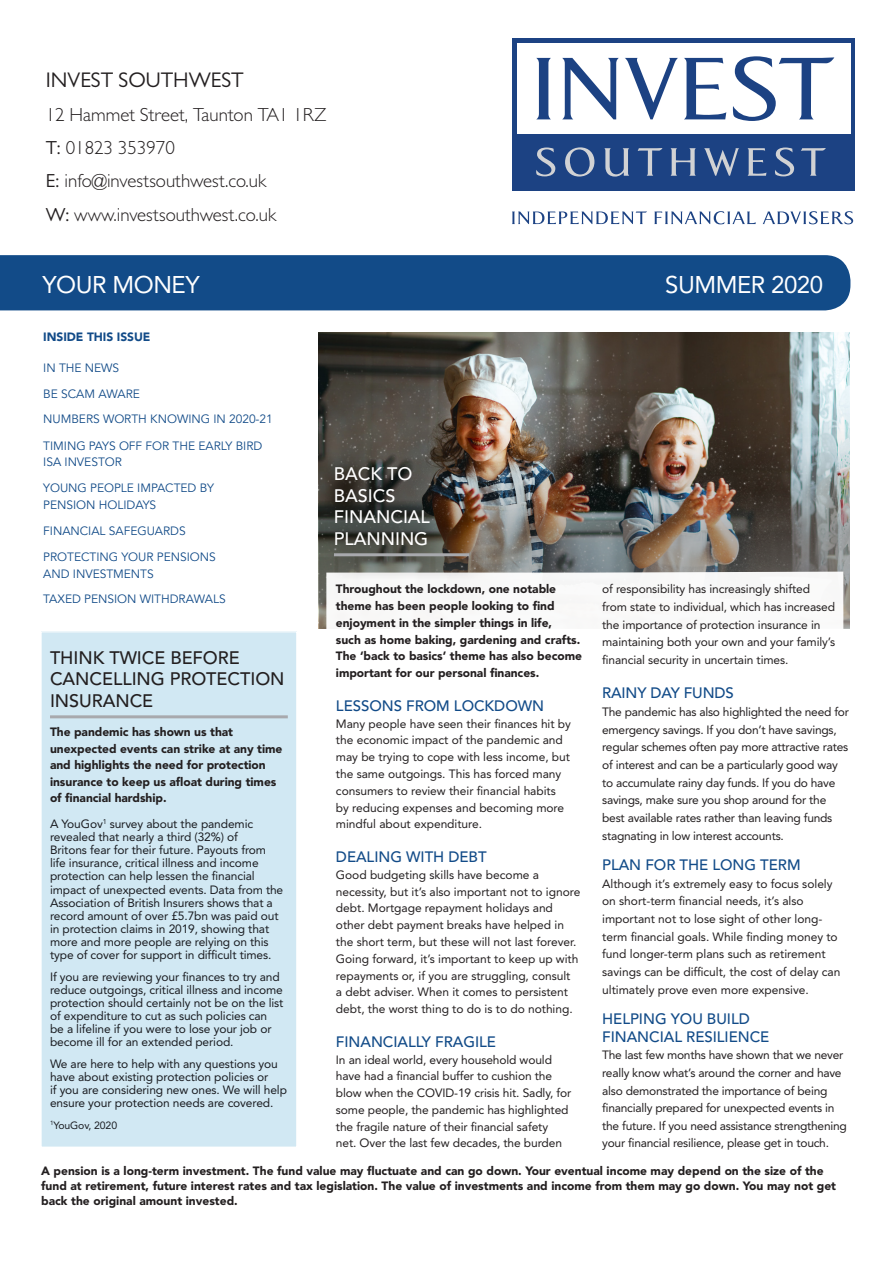
<style>
.page{position:relative;width:893px;height:1263px;background:#fff}
.page>*{position:absolute;margin:0;border:0;box-sizing:border-box;transform-origin:0 0}
.t1{font:24px "Avenir LT Std";letter-spacing:-.02em;color:#fff}
.t2{font:21.3px "Gill Sans MT Pro";color:#231f20}
.t3{font:300 18.9px/33.5px "Gill Sans MT Pro";color:#231f20}
.heading_1{font:500 18px/21.6px "Avenir LT Std";letter-spacing:-.005em;color:#231f20}
.heading_1-2{font:500 18px/21.6px "Avenir LT Std";letter-spacing:-.005em;color:#fff}
.heading_2{font:500 15px/17.7px "Avenir LT Std";letter-spacing:-.005em;color:#124b88}
.body_text{font:12px/17.7px "Avenir LT Std";letter-spacing:-.01em;color:#231f20}
.body_text-2{font:12px/13px "Avenir LT Std";letter-spacing:-.01em;color:#1a1c21}
.body_text-3{font:900 12px/16.8px "Avenir LT Std";letter-spacing:-.005em;color:#231f20}
.warning_statement{font:900 12px/15px "Avenir LT Std";color:#231f20}
.this_issue_contents{font:12px/16.5px "Avenir LT Std";letter-spacing:-.005em;color:#124b88}
.Inside_this_issue_he{font:900 12px "Avenir LT Std";letter-spacing:-.005em;color:#124b88}
.body_text-4{font:10.5px "Avenir LT Std";letter-spacing:-.01em;color:#1a1c21}
.s1{font-weight:400}
</style>
<div class="page">
<img style="left:319px;top:332px;width:530px;height:297px">
<img style="left:319px;top:369px;width:530px;height:259px">
<svg style="left:326px;top:572px;width:517px;height:57px"></svg>
<div style="left:0;top:255px;width:850px;height:55px;background:#124b88"></div>
<div style="left:41px;top:632px;width:256px;height:515px;background:#d1e8f3"></div>
<hr style="left:50px;top:715px;width:238px;height:3px;background:#a8a9ad">
<div style="left:41px;top:631px;width:256px;height:516px;border:1px solid #fff"></div>
<div style="left:323px;top:454px;width:169px;height:127px;background:#231f20;opacity:.96"></div>
<hr style="left:334px;top:553px;width:135px;height:3px;background:#a8a9ad">
<div style="left:512px;top:38px;width:343px;height:153px;background:#1c4283"></div>
<div style="left:517px;top:43px;width:333px;height:90px;background:#fff"></div>
<svg style="left:536px;top:58px;width:15px;height:61px"></svg>
<svg style="left:562px;top:58px;width:57px;height:61px"></svg>
<svg style="left:625px;top:58px;width:53px;height:61px"></svg>
<svg style="left:684px;top:58px;width:42px;height:61px"></svg>
<svg style="left:733px;top:56px;width:101px;height:65px"></svg>
<svg style="left:536px;top:147px;width:19px;height:29px"></svg>
<svg style="left:565px;top:147px;width:29px;height:30px"></svg>
<svg style="left:604px;top:148px;width:25px;height:29px"></svg>
<svg style="left:638px;top:148px;width:24px;height:28px"></svg>
<svg style="left:670px;top:148px;width:26px;height:28px"></svg>
<svg style="left:704px;top:148px;width:35px;height:28px"></svg>
<svg style="left:747px;top:148px;width:19px;height:28px"></svg>
<svg style="left:775px;top:147px;width:19px;height:29px"></svg>
<svg style="left:801px;top:148px;width:25px;height:28px"></svg>
<svg style="left:512px;top:211px;width:135px;height:13px"></svg>
<svg style="left:654px;top:211px;width:102px;height:13px"></svg>
<svg style="left:763px;top:211px;width:90px;height:13px"></svg>
<p class="t2" style="left:46px;top:67px;width:200px">INVEST SOUTHWEST</p>
<p class="t3" style="left:46px;top:97px;width:282px">12 Hammet Street, Taunton TA1 1RZ<br><span class="s1">T:</span> 01823 353970<br><span class="s1">E:</span> info@investsouthwest.co.uk<br><span class="s1">W:</span> www.investsouthwest.co.uk</p>
<p class="t1" style="left:43px;top:271px;width:159px">YOUR MONEY</p>
<p class="t1" style="left:665px;top:271px;width:159px">SUMMER 2020</p>
<p class="Inside_this_issue_he" style="left:43px;top:330px;width:109px">INSIDE THIS ISSUE</p>
<p class="this_issue_contents" style="left:43px;top:360px;width:77px">IN THE NEWS</p>
<p class="this_issue_contents" style="left:43px;top:386px;width:98px">BE SCAM AWARE</p>
<p class="this_issue_contents" style="left:43px;top:411px;width:231px">NUMBERS WORTH KNOWING IN 2020-21</p>
<p class="this_issue_contents" style="left:43px;top:437px;width:221px">TIMING PAYS OFF FOR THE EARLY BIRD<br>ISA INVESTOR</p>
<p class="this_issue_contents" style="left:43px;top:480px;width:172px">YOUNG PEOPLE IMPACTED BY<br>PENSION HOLIDAYS</p>
<p class="this_issue_contents" style="left:43px;top:523px;width:144px">FINANCIAL SAFEGUARDS</p>
<p class="this_issue_contents" style="left:43px;top:549px;width:174px">PROTECTING YOUR PENSIONS<br>AND INVESTMENTS</p>
<p class="this_issue_contents" style="left:43px;top:590px;width:184px">TAXED PENSION WITHDRAWALS</p>
<p class="heading_1-2" style="left:334px;top:463px;width:97px">BACK TO<br>BASICS<br>FINANCIAL<br>PLANNING</p>
<p class="body_text" style="left:602px;top:580px;width:235px">of responsibility has increasingly shifted from state to individual, which has increased the importance of protection insurance in maintaining both your own and your family’s financial security in uncertain times.</p>
<p class="heading_2" style="left:602px;top:685px;width:133px">RAINY DAY FUNDS</p>
<p class="body_text" style="left:602px;top:703px;width:248px">The pandemic has also highlighted the need for emergency savings. If you don’t have savings, regular schemes often pay more attractive rates of interest and can be a particularly good way to accumulate rainy day funds. If you do have savings, make sure you shop around for the best available rates rather than leaving funds stagnating in low interest accounts.</p>
<p class="heading_2" style="left:602px;top:856px;width:200px">PLAN FOR THE LONG TERM</p>
<p class="body_text" style="left:602px;top:875px;width:240px">Although it’s extremely easy to focus solely on short-term financial needs, it’s also important not to lose sight of other long&shy;term financial goals. While finding money to fund longer-term plans such as retirement savings can be difficult, the cost of delay can ultimately prove even more expensive.</p>
<p class="heading_2" style="left:602px;top:1010px;width:169px">HELPING YOU BUILD<br>FINANCIAL RESILIENCE</p>
<p class="body_text" style="left:602px;top:1046px;width:246px">The last few months have shown that we never really know what’s around the corner and have also demonstrated the importance of being financially prepared for unexpected events in the future. If you need assistance strengthening your financial resilience, please get in touch.</p>
<p class="body_text-3" style="left:336px;top:581px;width:248px">Throughout the lockdown, one notable theme has been people looking to find enjoyment in the simpler things in life,<br>such as home baking, gardening and crafts.<br>The ‘back to basics’ theme has also become important for our personal finances.</p>
<p class="heading_2" style="left:336px;top:697px;width:210px">LESSONS FROM LOCKDOWN</p>
<p class="body_text" style="left:336px;top:715px;width:237px;line-height:16.8px">Many people have seen their finances hit by the economic impact of the pandemic and may be trying to cope with less income, but the same outgoings. This has forced many consumers to review their financial habits by reducing expenses and becoming more mindful about expenditure.</p>
<p class="heading_2" style="left:336px;top:848px;width:152px">DEALING WITH DEBT</p>
<p class="body_text" style="left:336px;top:866px;width:246px;line-height:16.8px">Good budgeting skills have become a necessity, but it’s also important not to ignore debt. Mortgage repayment holidays and other debt payment breaks have helped in the short term, but these will not last forever.<br>Going forward, it’s important to keep up with repayments or, if you are struggling, consult<br>a debt adviser. When it comes to persistent debt, the worst thing to do is to do nothing.</p>
<p class="heading_2" style="left:336px;top:1033px;width:162px">FINANCIALLY FRAGILE</p>
<p class="body_text" style="left:336px;top:1051px;width:237px;line-height:16.8px">In an ideal world, every household would have had a financial buffer to cushion the blow when the COVID-19 crisis hit. Sadly, for some people, the pandemic has highlighted the fragile nature of their financial safety net. Over the last few decades, the burden</p>
<p class="heading_1" style="left:50px;top:647px;width:236px">THINK TWICE BEFORE<br>CANCELLING PROTECTION<br>INSURANCE</p>
<p class="body_text-3" style="left:50px;top:724px;width:234px">The pandemic has shown us that unexpected events can strike at any time and highlights the need for protection insurance to keep us afloat during times of financial hardship.</p>
<p class="body_text-2" style="left:50px;top:817px;width:235px">A YouGov<sup>1</sup> survey about the pandemic revealed that nearly a third (32%) of<br>Britons fear for their future. Payouts from life insurance, critical illness and income protection can help lessen the financial impact of unexpected events. Data from the Association of British Insurers shows that a record amount of over £5.7bn was paid out in protection claims in 2019, showing that more and more people are relying on this type of cover for support in difficult times.</p>
<p class="body_text-2" style="left:50px;top:970px;width:235px">If you are reviewing your finances to try and reduce outgoings, critical illness and income protection should certainly not be on the list of expenditure to cut as such policies can be a lifeline if you were to lose your job or become ill for an extended period.</p>
<p class="body_text-2" style="left:50px;top:1057px;width:238px">We are here to help with any questions you have about existing protection policies or<br>if you are considering new ones. We will help ensure your protection needs are covered.</p>
<p class="body_text-4" style="left:50px;top:1119px;width:69px"><sup>1</sup>YouGov, 2020</p>
<p class="warning_statement" style="left:41px;top:1163px;width:796px">A pension is a long-term investment. The fund value may fluctuate and can go down. Your eventual income may depend on the size of the fund at retirement, future interest rates and tax legislation. The value of investments and income from them may go down. You may not get back the original amount invested.</p>
</div>
